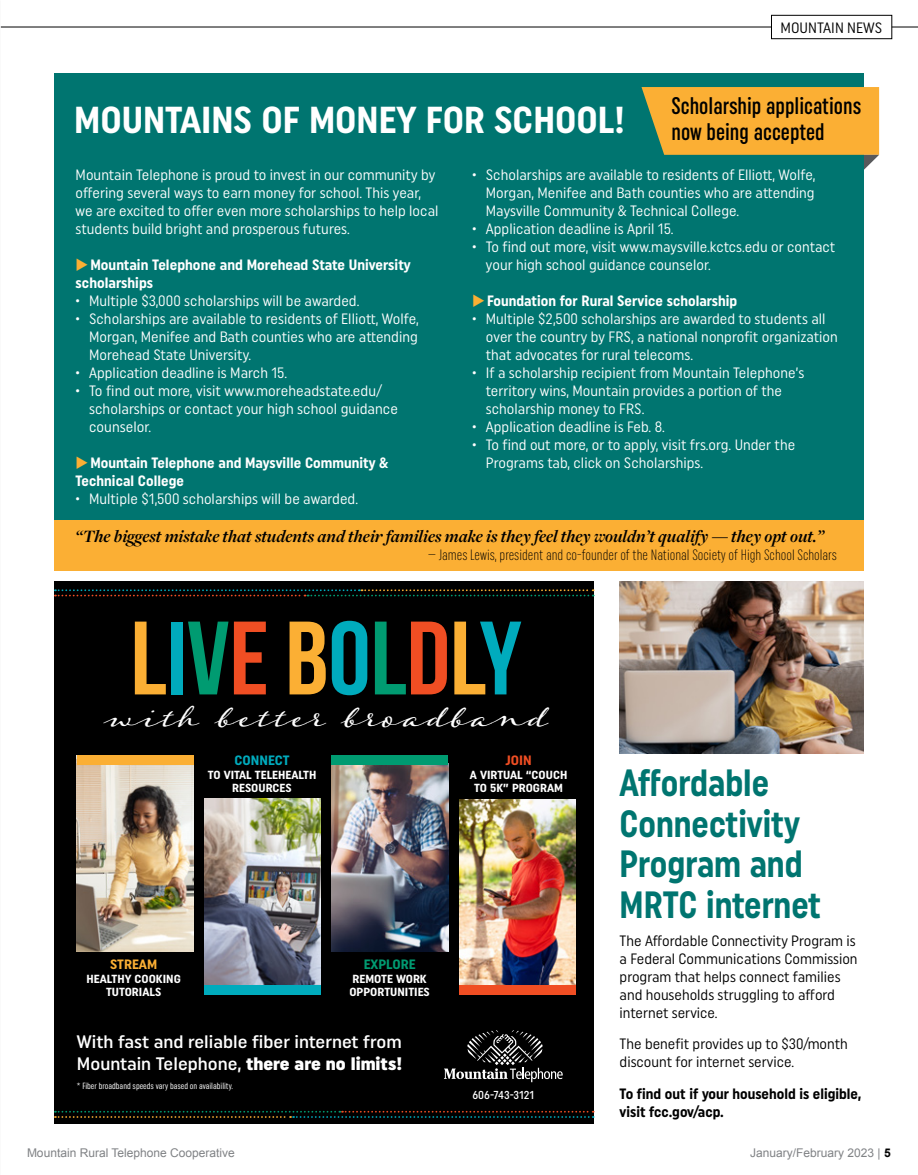
<style>
.page{position:relative;width:918px;height:1175px;background:#fff}
.page>*{position:absolute;margin:0;border:0;box-sizing:border-box;transform-origin:0 0}
.t1{font:700 103.95px "Bebas Neue";color:#fbaf34}
.RTM_Sidebar-No_Inden{font:700 37.95px/40.5px "Uniform Condensed";color:#007570;scale:.91 1}
.RTM_Subhead{font:700 37.5px "Uniform Condensed";color:#fff}
.t2{font:33.6px "Adorn Garland";color:#fff}
.RTM_Subhead-2{font:500 extra-condensed 24px "Uniform";color:#000}
.RTM_Subhead-3{font:italic 700 18px "Freight Disp Pro";color:#000}
.t3{font:500 18px/21.6px "Uniform Condensed";color:#fff;scale:1.07 1}
.RTM_Sidebar-No_Inden-2{font:15px/18px "Uniform Condensed";letter-spacing:.005em;color:#fff}
.RTM_Sidebar-Indent{font:15px/18px "Uniform Condensed";color:#000}
.RTM_Sidebar-No_Inden-3{font:700 15px/18px "Uniform Condensed";letter-spacing:.005em;color:#fff}
.RTM_Subhead-4{font:300 extra-condensed 15px "Uniform";color:#000}
.RTM_Sidebar-Indent-2{font:700 15px "Uniform Condensed";color:#000}
.RTM_Page_Header{font:15px "Uniform Condensed";color:#000}
.t4{font:700 13.5px "Uniform Condensed";color:#00abbd;scale:1.07 1}
.t5{font:700 13.5px "Uniform Condensed";color:#009b71;scale:1.07 1}
.t6{font:700 13.5px "Uniform Condensed";color:#fbaf34;scale:1.07 1}
.t7{font:700 13.5px "Uniform Condensed";color:#f04e23;scale:1.07 1}
.t8{font:12px "Arial";color:#808285}
.t9{font:700 11.7px/13.5px "Uniform Condensed";color:#fff;text-align:center;scale:1.07 1}
.RTM_Subhead-5{font:500 11.55px "Uniform Condensed";color:#fff}
.t10{font:extra-condensed 9px "Uniform";color:#fff;scale:1.07 1}
.s1{color:#fbaf34}
.s2{color:#00abbd}
.s3{color:#009b71}
.s4{color:#f04e23}
.s5{font-weight:900}
.s6{font-weight:700;color:#000}
</style>
<div class="page">
<div style="left:54px;top:74px;width:810px;height:491px;background:#007570"></div>
<div style="left:771px;top:15px;width:121px;height:24px;border:1px solid #000"></div>
<svg style="left:892px;top:27px;width:26px;height:1px"></svg>
<hr style="left:1px;top:27px;width:771px;height:1px;background:#000">
<div style="left:54px;top:581px;width:540px;height:543px;background:#000"></div>
<img style="left:77px;top:764px;width:116px;height:187px">
<img style="left:204px;top:799px;width:117px;height:186px">
<img style="left:332px;top:764px;width:116px;height:187px">
<img style="left:459px;top:799px;width:116px;height:186px">
<div style="left:77px;top:755px;width:116px;height:9px;background:#fbaf34"></div>
<div style="left:331px;top:755px;width:117px;height:9px;background:#009b71"></div>
<div style="left:204px;top:985px;width:117px;height:9px;background:#00abbd"></div>
<div style="left:459px;top:985px;width:116px;height:9px;background:#f04e23"></div>
<svg style="left:55px;top:589px;width:539px;height:7px"></svg>
<svg style="left:55px;top:1110px;width:539px;height:7px"></svg>
<svg style="left:642px;top:87px;width:237px;height:83px"></svg>
<div style="left:54px;top:520px;width:810px;height:51px;background:#fbaf34"></div>
<img style="left:620px;top:581px;width:244px;height:172px">
<svg style="left:444px;top:1030px;width:119px;height:52px"></svg>
<p class="RTM_Page_Header" style="left:781px;top:19px;width:103px">MOUNTAIN NEWS</p>
<p class="RTM_Subhead-2" style="left:672px;top:92px;width:191px">Scholarship applications</p>
<p class="RTM_Subhead-2" style="left:672px;top:118px;width:154px">now being accepted</p>
<p class="RTM_Subhead" style="left:74px;top:98px;width:552px">MOUNTAINS OF MONEY FOR SCHOOL!</p>
<p class="RTM_Sidebar-No_Inden-2" style="left:76px;top:166px;width:364px">Mountain Telephone is proud to invest in our community by offering several ways to earn money for school. This year, we are excited to offer even more scholarships to help local students build bright and prosperous futures.</p>
<p class="RTM_Sidebar-No_Inden-3" style="left:76px;top:256px;width:337px"><span class="s1">◆</span>Mountain Telephone and Morehead State University scholarships</p>
<p class="RTM_Sidebar-No_Inden-2" style="left:76px;top:292px;width:285px">• Multiple $3,000 scholarships will be awarded.</p>
<p class="RTM_Sidebar-No_Inden-2" style="left:89px;top:310px;width:331px;text-align:justify;text-indent:-14px">• Scholarships are available to residents of Elliott, Wolfe, Morgan, Menifee and Bath counties who are attending Morehead State University.</p>
<p class="RTM_Sidebar-No_Inden-2" style="left:76px;top:364px;width:213px">• Application deadline is March 15.</p>
<p class="RTM_Sidebar-No_Inden-2" style="left:89px;top:382px;width:310px;text-indent:-14px">• To find out more, visit www.moreheadstate.edu/ scholarships or contact your high school guidance counselor.</p>
<p class="RTM_Sidebar-No_Inden-3" style="left:76px;top:454px;width:314px"><span class="s1">◆</span>Mountain Telephone and Maysville Community &amp;<br>Technical College</p>
<p class="RTM_Sidebar-No_Inden-2" style="left:76px;top:490px;width:284px">• Multiple $1,500 scholarships will be awarded.</p>
<p class="RTM_Sidebar-No_Inden-2" style="left:486px;top:166px;width:331px;text-align:justify;text-indent:-14px">• Scholarships are available to residents of Elliott, Wolfe, Morgan, Menifee and Bath counties who are attending Maysville Community &amp; Technical College.</p>
<p class="RTM_Sidebar-No_Inden-2" style="left:472px;top:220px;width:203px">• Application deadline is April 15.</p>
<p class="RTM_Sidebar-No_Inden-2" style="left:486px;top:238px;width:351px;text-indent:-14px">• To find out more, visit www.maysville.kctcs.edu or contact your high school guidance counselor.</p>
<p class="RTM_Sidebar-No_Inden-3" style="left:472px;top:292px;width:266px"><span class="s1">◆</span>Foundation for Rural Service scholarship</p>
<p class="RTM_Sidebar-No_Inden-2" style="left:486px;top:310px;width:354px;text-indent:-14px">• Multiple $2,500 scholarships are awarded to students all over the country by FRS, a national nonprofit organization that advocates for rural telecoms.</p>
<p class="RTM_Sidebar-No_Inden-2" style="left:486px;top:364px;width:320px;text-indent:-14px">• If a scholarship recipient from Mountain Telephone’s territory wins, Mountain provides a portion of the scholarship money to FRS.</p>
<p class="RTM_Sidebar-No_Inden-2" style="left:472px;top:418px;width:194px">• Application deadline is Feb. 8.</p>
<p class="RTM_Sidebar-No_Inden-2" style="left:486px;top:436px;width:311px;text-indent:-14px">• To find out more, or to apply, visit frs.org. Under the<br>Programs tab, click on Scholarships.</p>
<p class="RTM_Subhead-3" style="left:76px;top:524px;width:750px">“The biggest mistake that students and their families make is they feel they wouldn’t qualify — they opt out.”</p>
<p class="RTM_Subhead-4" style="left:428px;top:545px;width:410px">— James Lewis, president and co-founder of the National Society of High School Scholars</p>
<p class="t1" style="left:131px;top:601px;width:393px">L<span class="s2">I</span><span class="s3">V</span><span class="s4">E</span> B<span class="s2">O</span><span class="s3">L</span><span class="s4">D</span>L<span class="s2">Y</span></p>
<p class="t2" style="left:104px;top:695px;width:446px">with better broadband</p>
<p class="t4" style="left:235px;top:752px;width:53px">CONNECT</p>
<p class="t9" style="left:208px;top:767px;width:103px">TO VITAL TELEHEALTH<br>RESOURCES</p>
<p class="t7" style="left:505px;top:752px;width:26px">JOIN</p>
<p class="t9" style="left:470px;top:767px;width:93px">A VIRTUAL “COUCH<br>TO 5K” PROGRAM</p>
<p class="t6" style="left:110px;top:956px;width:46px">STREAM</p>
<p class="t9" style="left:87px;top:971px;width:90px">HEALTHY COOKING<br>TUTORIALS</p>
<p class="t5" style="left:364px;top:956px;width:50px">EXPLORE</p>
<p class="t9" style="left:349px;top:971px;width:77px;text-align:left">REMOTE WORK<br>OPPORTUNITIES</p>
<p class="t3" style="left:77px;top:1030px;width:305px">With fast and reliable fiber internet from<br>Mountain Telephone, <span class="s5">there are no limits!</span></p>
<p class="t10" style="left:77px;top:1080px;width:147px">* Fiber broadband speeds vary based on availability.</p>
<p class="RTM_Subhead-5" style="left:472px;top:1087px;width:63px">606-743-3121</p>
<p class="RTM_Sidebar-No_Inden" style="left:620px;top:762px;width:200px">Affordable<br>Connectivity</p>
<p class="RTM_Sidebar-No_Inden" style="left:620px;top:843px;width:223px">Program and<br>MRTC internet</p>
<p class="RTM_Sidebar-Indent" style="left:620px;top:931px;width:239px">The Affordable Connectivity Program is a Federal Communications Commission program that helps connect families and households struggling to afford internet service.</p>
<p class="RTM_Sidebar-Indent" style="left:620px;top:1034px;width:230px">The benefit provides up to $30/month discount for internet service.</p>
<p class="RTM_Sidebar-Indent-2" style="left:620px;top:1084px;width:243px">To find out if your household is eligible,</p>
<p class="RTM_Sidebar-Indent-2" style="left:620px;top:1102px;width:106px">visit fcc.gov/acp.</p>
<p class="t8" style="left:27px;top:1144px;width:209px">Mountain Rural Telephone Cooperative</p>
<p class="t8" style="left:750px;top:1144px;width:142px">January/February 2023 | <span class="s6">5</span></p>
</div>
